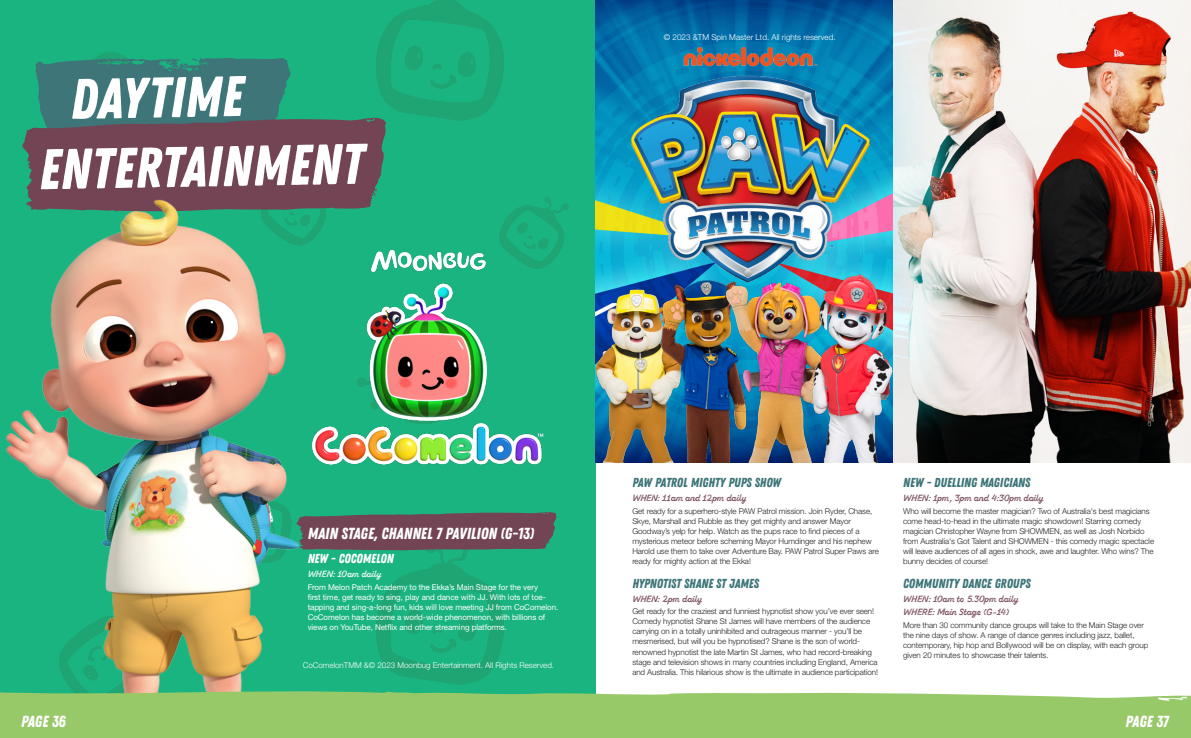
<style>
.page{position:relative;width:1191px;height:738px;background:#fff}
.page>*{position:absolute;margin:0;border:0;box-sizing:border-box;transform-origin:0 0}
.t1{font:56.9px "Zing Rust Base";color:#fff}
.t2{font:16px "Zing Rust Base";color:#fff}
.t3{font:13px "Zing Rust Base";letter-spacing:-.005em;color:#3d7578}
.t4{font:13px "Zing Rust Base";color:#fff}
.Header-2{font:9px "Zing Script Rust B Base G";color:#734554}
.Header-2-2{font:9px "Zing Script Rust B Base G";letter-spacing:-.005em;color:#fff}
.Header-2-3{font:300 8.1px "Helvetica Neue LT Std";color:#fff}
.Header-2-4{font:300 8px/10px "Helvetica Neue LT Std";letter-spacing:-.01em;color:#231f20}
.Header-2-5{font:8px/10px "Helvetica Neue LT Std";letter-spacing:-.01em;color:#fff}
.Header-2-6{font:300 8px "Helvetica Neue LT Std";color:#fff}
</style>
<div class="page">
<div style="left:0;top:0;width:595px;height:711px;background:linear-gradient(to right,#1ab481,#1bb27f)"></div>
<svg style="left:333px;top:511px;width:225px;height:39px;background:#695058"></svg>
<svg style="left:18px;top:57px;width:371px;height:154px;background:#4e6b68"></svg>
<img style="left:0;top:184px;width:333px;height:503px">
<img style="left:313px;top:231px;width:240px;height:250px">
<svg style="left:0;top:687px;width:1191px;height:50px;background:#9acb76"></svg>
<img style="left:595px;top:0;width:596px;height:462px">
<img style="left:595px;top:286px;width:32px;height:176px">
<img style="left:627px;top:273px;width:74px;height:189px">
<img style="left:701px;top:282px;width:96px;height:180px">
<img style="left:797px;top:272px;width:96px;height:190px">
<img style="left:631px;top:47px;width:238px;height:235px">
<p class="t1" style="left:70px;top:66px;width:174px;rotate:-1deg">DAYTIME</p>
<p class="t1" style="left:38px;top:136px;width:326px;rotate:-1deg">ENTERTAINMENT</p>
<p class="Header-2-3" style="left:664px;top:32px;width:173px">© 2023 &amp;TM Spin Master Ltd. All rights reserved.</p>
<p class="t2" style="left:21px;top:711px;width:46px">PAGE 36</p>
<p class="t2" style="left:308px;top:524px;width:228px">MAIN STAGE, CHANNEL 7 PAVILION (G-13)</p>
<p class="t4" style="left:308px;top:550px;width:88px">NEW - COCOMELON</p>
<p class="Header-2-2" style="left:308px;top:567px;width:75px">WHEN: 10am daily</p>
<p class="Header-2-5" style="left:308px;top:581px;width:252px">From Melon Patch Academy to the Ekka’s Main Stage for the very<br>first time, get ready to sing, play and dance with JJ. With lots of toe&shy;tapping and sing-a-long fun, kids will love meeting JJ from CoComelon.<br>CoComelon has become a world-wide phenomenon, with billions of views on YouTube, Netflix and other streaming platforms.</p>
<p class="Header-2-6" style="left:303px;top:660px;width:253px">CoComelonTMM &amp;© 2023 Moonbug Entertainment. All Rights Reserved.</p>
<p class="t3" style="left:632px;top:475px;width:150px">PAW PATROL MIGHTY PUPS SHOW</p>
<p class="Header-2" style="left:632px;top:492px;width:116px">WHEN: 11am and 12pm daily</p>
<p class="Header-2-4" style="left:632px;top:505px;width:248px">Get ready for a superhero-style PAW Patrol mission. Join Ryder, Chase, Skye, Marshall and Rubble as they get mighty and answer Mayor Goodway’s yelp for help. Watch as the pups race to find pieces of a mysterious meteor before scheming Mayor Humdinger and his nephew Harold use them to take over Adventure Bay. PAW Patrol Super Paws are ready for mighty action at the Ekka!</p>
<p class="t3" style="left:632px;top:575px;width:128px">HYPNOTIST SHANE ST JAMES</p>
<p class="Header-2" style="left:632px;top:592px;width:71px">WHEN: 2pm daily</p>
<p class="Header-2-4" style="left:632px;top:606px;width:247px">Get ready for the craziest and funniest hypnotist show you’ve ever seen!<br>Comedy hypnotist Shane St James will have members of the audience carrying on in a totally uninhibited and outrageous manner - you’ll be mesmerised, but will you be hypnotised? Shane is the son of world&shy;renowned hypnotist the late Martin St James, who had record-breaking stage and television shows in many countries including England, America and Australia. This hilarious show is the ultimate in audience participation!</p>
<p class="t3" style="left:903px;top:475px;width:129px">NEW - DUELLING MAGICIANS</p>
<p class="Header-2" style="left:903px;top:492px;width:142px">WHEN: 1pm, 3pm and 4:30pm daily</p>
<p class="Header-2-4" style="left:903px;top:505px;width:252px">Who will become the master magician? Two of Australia's best magicians come head-to-head in the ultimate magic showdown! Starring comedy magician Christopher Wayne from SHOWMEN, as well as Josh Norbido from Australia's Got Talent and SHOWMEN - this comedy magic spectacle will leave audiences of all ages in shock, awe and laughter. Who wins? The bunny decides of course!</p>
<p class="t3" style="left:903px;top:575px;width:129px">COMMUNITY DANCE GROUPS</p>
<p class="Header-2" style="left:903px;top:592px;width:117px">WHEN: 10am to 5.30pm daily</p>
<p class="Header-2" style="left:903px;top:606px;width:107px">WHERE: Main Stage (G-14)</p>
<p class="Header-2-4" style="left:903px;top:619px;width:247px">More than 30 community dance groups will take to the Main Stage over the nine days of show. A range of dance genres including jazz, ballet, contemporary, hip hop and Bollywood will be on display, with each group given 20 minutes to showcase their talents.</p>
<p class="t2" style="left:1125px;top:711px;width:44px">PAGE 37</p>
</div>
